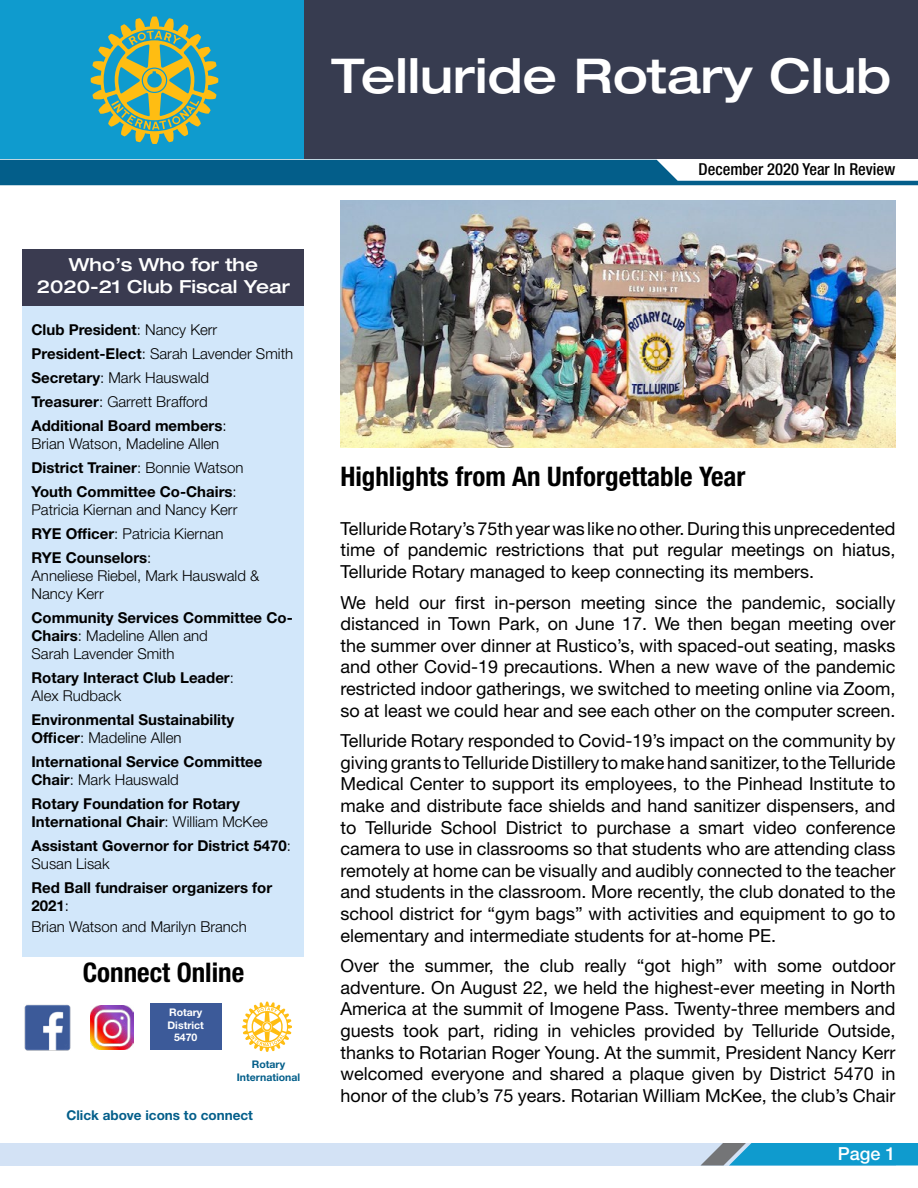
<style>
.page{position:relative;width:918px;height:1188px;background:#fff}
.page>*{position:absolute;margin:0;border:0;box-sizing:border-box;transform-origin:0 0}
.t1{font:500 expanded 48px "Helvetica Neue LT Std";color:#fff}
.t2{font:700 condensed 27px "Helvetica Neue LT Std";color:#000}
.t3{font:18px/21.6px "Helvetica Neue LT Std";color:#000;text-align:justify}
.t4{font:500 expanded 18px/22.5px "Helvetica Neue LT Std";color:#fff;text-align:center}
.t5{font:500 18px "Helvetica Neue LT Std";color:#fff}
.t6{font:500 condensed 16.5px "Helvetica Neue LT Std";color:#000}
.t7{font:700 15px/18px "Helvetica Neue LT Std";color:#000}
.t8{font:300 15px/24px "Helvetica Neue LT Std";color:#000}
.t9{font:700 13.5px "Helvetica Neue LT Std";color:#035e8a}
.t10{font:700 10.5px/12.6px "Helvetica Neue LT Std";color:#035e8a;text-align:center}
.t11{font:700 10.5px/12.6px "Helvetica Neue LT Std";color:#fff;text-align:center}
.s1{font-weight:300}
.s2{font-weight:700}
</style>
<div class="page">
<div style="left:0;top:0;width:309px;height:159px;background:#0f9bce"></div>
<div style="left:304px;top:0;width:614px;height:159px;background:#373c50"></div>
<svg style="left:91px;top:17px;width:127px;height:127px"></svg>
<div style="left:0;top:1143px;width:896px;height:23px;background:#d3e2f5"></div>
<svg style="left:700px;top:1143px;width:218px;height:23px;background:#2c9ec8"></svg>
<svg style="left:0;top:160px;width:918px;height:25px"></svg>
<img style="left:24px;top:1004px;width:47px;height:47px">
<img style="left:90px;top:1006px;width:44px;height:43px">
<div style="left:150px;top:1003px;width:72px;height:46px;background:#3c5a99"></div>
<svg style="left:242px;top:1002px;width:50px;height:50px"></svg>
<div style="left:22px;top:249px;width:282px;height:708px;background:#d2e7fa"></div>
<div style="left:22px;top:249px;width:282px;height:57px;background:#3a3b50"></div>
<img style="left:340px;top:200px;width:556px;height:248px">
<h1 class="t1" style="left:331px;top:46px;width:561px">Telluride Rotary Club</h1>
<p class="t6" style="left:699px;top:160px;width:198px">December 2020 Year In Review</p>
<p class="t4" style="left:37px;top:253px;width:255px">Who’s Who for the<br>2020-21 Club Fiscal Year</p>
<p class="t7" style="left:32px;top:317px;width:263px;line-height:24px">Club President<span class="s1">: Nancy Kerr<br></span>President-Elect<span class="s1">: Sarah Lavender Smith<br></span>Secretary<span class="s1">: Mark Hauswald<br></span>Treasurer<span class="s1">: Garrett Brafford<br></span>Additional Board members<span class="s1">:</span></p>
<p class="t8" style="left:32px;top:431px;width:213px">Brian Watson, Madeline Allen<br><span class="s2">District Trainer</span>: Bonnie Watson<br><span class="s2">Youth Committee Co-Chairs</span>:</p>
<p class="t8" style="left:32px;top:497px;width:207px">Patricia Kiernan and Nancy Kerr<br><span class="s2">RYE Officer</span>: Patricia Kiernan<br><span class="s2">RYE Counselors</span>:</p>
<p class="t8" style="left:32px;top:566px;width:229px;line-height:18px">Anneliese Riebel, Mark Hauswald &amp;<br>Nancy Kerr</p>
<p class="t7" style="left:32px;top:608px;width:263px">Community Services Committee Co-<br>Chairs<span class="s1">: Madeline Allen and<br>Sarah Lavender Smith</span></p>
<p class="t7" style="left:32px;top:668px;width:204px">Rotary Interact Club Leader<span class="s1">:<br>Alex Rudback</span></p>
<p class="t7" style="left:32px;top:710px;width:204px">Environmental Sustainability<br>Officer<span class="s1">: Madeline Allen</span></p>
<p class="t7" style="left:32px;top:752px;width:233px">International Service Committee<br>Chair<span class="s1">: Mark Hauswald</span></p>
<p class="t7" style="left:32px;top:794px;width:238px">Rotary Foundation for Rotary<br>International Chair<span class="s1">: William McKee</span></p>
<p class="t7" style="left:32px;top:836px;width:261px">Assistant Governor for District 5470<span class="s1">:<br>Susan Lisak</span></p>
<p class="t7" style="left:32px;top:878px;width:242px">Red Ball fundraiser organizers for<br>2021<span class="s1">:</span></p>
<p class="t8" style="left:32px;top:915px;width:217px">Brian Watson and Marilyn Branch</p>
<h2 class="t2" style="left:83px;top:956px;width:163px">Connect Online</h2>
<p class="t11" style="left:168px;top:1006px;width:38px">Rotary<br>District<br>5470</p>
<p class="t10" style="left:237px;top:1058px;width:65px">Rotary<br>International</p>
<p class="t9" style="left:67px;top:1106px;width:188px">Click above icons to connect</p>
<h2 class="t2" style="left:340px;top:460px;width:407px">Highlights from An Unforgettable Year</h2>
<p class="t3" style="left:340px;top:517px;width:557px">Telluride Rotary’s 75th year was like no other. During this unprecedented time of pandemic restrictions that put regular meetings on hiatus, Telluride Rotary managed to keep connecting its members.</p>
<p class="t3" style="left:340px;top:591px;width:557px">We held our first in-person meeting since the pandemic, socially distanced in Town Park, on June 17. We then began meeting over the summer over dinner at Rustico’s, with spaced-out seating, masks and other Covid-19 precautions. When a new wave of the pandemic restricted indoor gatherings, we switched to meeting online via Zoom, so at least we could hear and see each other on the computer screen.</p>
<p class="t3" style="left:340px;top:730px;width:557px">Telluride Rotary responded to Covid-19’s impact on the community by giving grants to Telluride Distillery to make hand sanitizer, to the Telluride Medical Center to support its employees, to the Pinhead Institute to make and distribute face shields and hand sanitizer dispensers, and to Telluride School District to purchase a smart video conference camera to use in classrooms so that students who are attending class remotely at home can be visually and audibly connected to the teacher and students in the classroom. More recently, the club donated to the school district for “gym bags” with activities and equipment to go to elementary and intermediate students for at-home PE.</p>
<p class="t3" style="left:340px;top:955px;width:557px">Over the summer, the club really “got high” with some outdoor adventure. On August 22, we held the highest-ever meeting in North America at the summit of Imogene Pass. Twenty-three members and guests took part, riding in vehicles provided by Telluride Outside, thanks to Rotarian Roger Young. At the summit, President Nancy Kerr welcomed everyone and shared a plaque given by District 5470 in honor of the club’s 75 years. Rotarian William McKee, the club’s Chair</p>
<p class="t5" style="left:838px;top:1143px;width:59px">Page 1</p>
</div>
